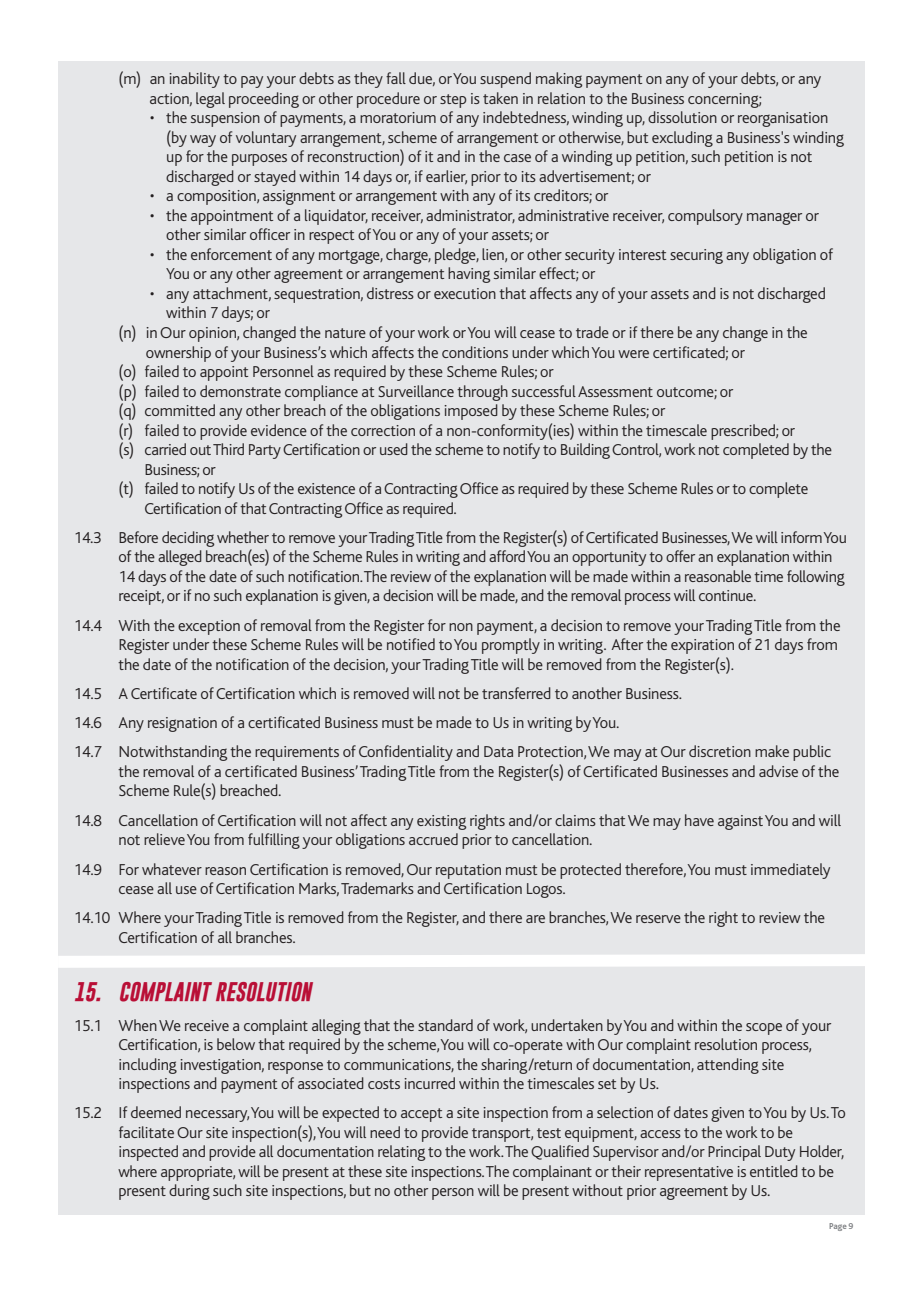
<style>
.page{position:relative;width:919px;height:1289px;background:#fff}
.page>*{position:absolute;margin:0;border:0;box-sizing:border-box;transform-origin:0 0}
.t1{font:italic 700 19.5px "Gobold";color:#b90f36}
.t2{font:300 16.5px/19.5px "Bliss";letter-spacing:-.01em;color:#231f20}
.t3{font:700 9px "Bliss";color:#808285}
</style>
<div class="page">
<div style="left:58px;top:61px;width:806px;height:625px;background:#e6e7e9"></div>
<div style="left:58px;top:672px;width:806px;height:542px;background:#e6e7e9"></div>
<svg style="left:58px;top:948px;width:807px;height:25px"></svg>
<p class="t2" style="left:149px;top:71px;width:673px;text-indent:-31px">(m) an inability to pay your debts as they fall due, or You suspend making payment on any of your debts, or any action, legal proceeding or other procedure or step is taken in relation to the Business concerning;</p>
<p class="t2" style="left:166px;top:110px;width:679px;text-indent:-17px">• the suspension of payments, a moratorium of any indebtedness, winding up, dissolution or reorganisation (by way of voluntary arrangement, scheme of arrangement or otherwise, but excluding a Business's winding up for the purposes of reconstruction) of it and in the case of a winding up petition, such petition is not discharged or stayed within 14 days or, if earlier, prior to its advertisement; or</p>
<p class="t2" style="left:150px;top:188px;width:460px">• a composition, assignment or arrangement with any of its creditors; or</p>
<p class="t2" style="left:166px;top:207px;width:654px;text-indent:-17px">• the appointment of a liquidator, receiver, administrator, administrative receiver, compulsory manager or other similar officer in respect of You or any of your assets; or</p>
<p class="t2" style="left:166px;top:246px;width:668px;text-indent:-17px">• the enforcement of any mortgage, charge, pledge, lien, or other security interest securing any obligation of<br>You or any other agreement or arrangement having similar effect; or</p>
<p class="t2" style="left:150px;top:285px;width:677px">• any attachment, sequestration, distress or execution that affects any of your assets and is not discharged</p>
<p class="t2" style="left:166px;top:305px;width:105px">within 7 days; or</p>
<p class="t2" style="left:119px;top:324px;width:690px">(n) in Our opinion, changed the nature of your work or You will cease to trade or if there be any change in the</p>
<p class="t2" style="left:146px;top:344px;width:600px">ownership of your Business’s which affects the conditions under which You were certificated; or</p>
<p class="t2" style="left:119px;top:363px;width:436px">(o) failed to appoint Personnel as required by these Scheme Rules; or</p>
<p class="t2" style="left:119px;top:383px;width:616px">(p) failed to demonstrate compliance at Surveillance through successful Assessment outcome; or</p>
<p class="t2" style="left:119px;top:402px;width:548px">(q) committed any other breach of the obligations imposed by these Scheme Rules; or</p>
<p class="t2" style="left:119px;top:422px;width:678px">(r) failed to provide evidence of the correction of a non-conformity(ies) within the timescale prescribed; or</p>
<p class="t2" style="left:119px;top:441px;width:714px">(s) carried out Third Party Certification or used the scheme to notify to Building Control, work not completed by the</p>
<p class="t2" style="left:144px;top:461px;width:73px">Business; or</p>
<p class="t2" style="left:119px;top:480px;width:691px">(t) failed to notify Us of the existence of a Contracting Office as required by these Scheme Rules or to complete</p>
<p class="t2" style="left:144px;top:500px;width:314px">Certification of that Contracting Office as required.</p>
<p class="t2" style="left:118px;top:529px;width:730px;text-indent:-45px">14.3 Before deciding whether to remove your Trading Title from the Register(s) of Certificated Businesses, We will inform You of the alleged breach(es) of the Scheme Rules in writing and afford You an opportunity to offer an explanation within 14 days of the date of such notification. The review of the explanation will be made within a reasonable time following receipt, or if no such explanation is given, a decision will be made, and the removal process will continue.</p>
<p class="t2" style="left:118px;top:617px;width:723px;text-indent:-45px">14.4 With the exception of removal from the Register for non payment, a decision to remove your Trading Title from the<br>Register under these Scheme Rules will be notified to You promptly in writing. After the expiration of 21 days from the date of the notification of the decision, your Trading Title will be removed from the Register(s).</p>
<p class="t2" style="left:74px;top:680px;width:759px;line-height:29.2px">14.5 A Certificate of Certification which is removed will not be transferred to another Business.<br>14.6 Any resignation of a certificated Business must be made to Us in writing by You.<br>14.7 Notwithstanding the requirements of Confidentiality and Data Protection, We may at Our discretion make public</p>
<p class="t2" style="left:118px;top:763px;width:722px">the removal of a certificated Business’ Trading Title from the Register(s) of Certificated Businesses and advise of the<br>Scheme Rule(s) breached.</p>
<p class="t2" style="left:118px;top:812px;width:724px;text-indent:-45px">14.8 Cancellation of Certification will not affect any existing rights and/or claims that We may have against You and will not relieve You from fulfilling your obligations accrued prior to cancellation.</p>
<p class="t2" style="left:118px;top:860px;width:713px;text-indent:-45px">14.9 For whatever reason Certification is removed, Our reputation must be protected therefore, You must immediately cease all use of Certification Marks, Trademarks and Certification Logos.</p>
<p class="t2" style="left:119px;top:909px;width:708px;text-indent:-45px">14.10 Where your Trading Title is removed from the Register, and there are branches, We reserve the right to review the<br>Certification of all branches.</p>
<p class="t1" style="left:74px;top:983px;width:238px">15. COMPLAINT RESOLUTION</p>
<p class="t2" style="left:118px;top:1016px;width:714px;text-indent:-45px">15.1 When We receive a complaint alleging that the standard of work, undertaken by You and within the scope of your Certification, is below that required by the scheme, You will co-operate with Our complaint resolution process, including investigation, response to communications, the sharing/return of documentation, attending site inspections and payment of associated costs incurred within the timescales set by Us.</p>
<p class="t2" style="left:118px;top:1104px;width:728px;text-indent:-45px">15.2 If deemed necessary, You will be expected to accept a site inspection from a selection of dates given to You by Us. To facilitate Our site inspection(s), You will need to provide transport, test equipment, access to the work to be inspected and provide all documentation relating to the work. The Qualified Supervisor and/or Principal Duty Holder, where appropriate, will be present at these site inspections. The complainant or their representative is entitled to be present during such site inspections, but no other person will be present without prior agreement by Us.</p>
<p class="t3" style="left:829px;top:1222px;width:26px">Page 9</p>
</div>
